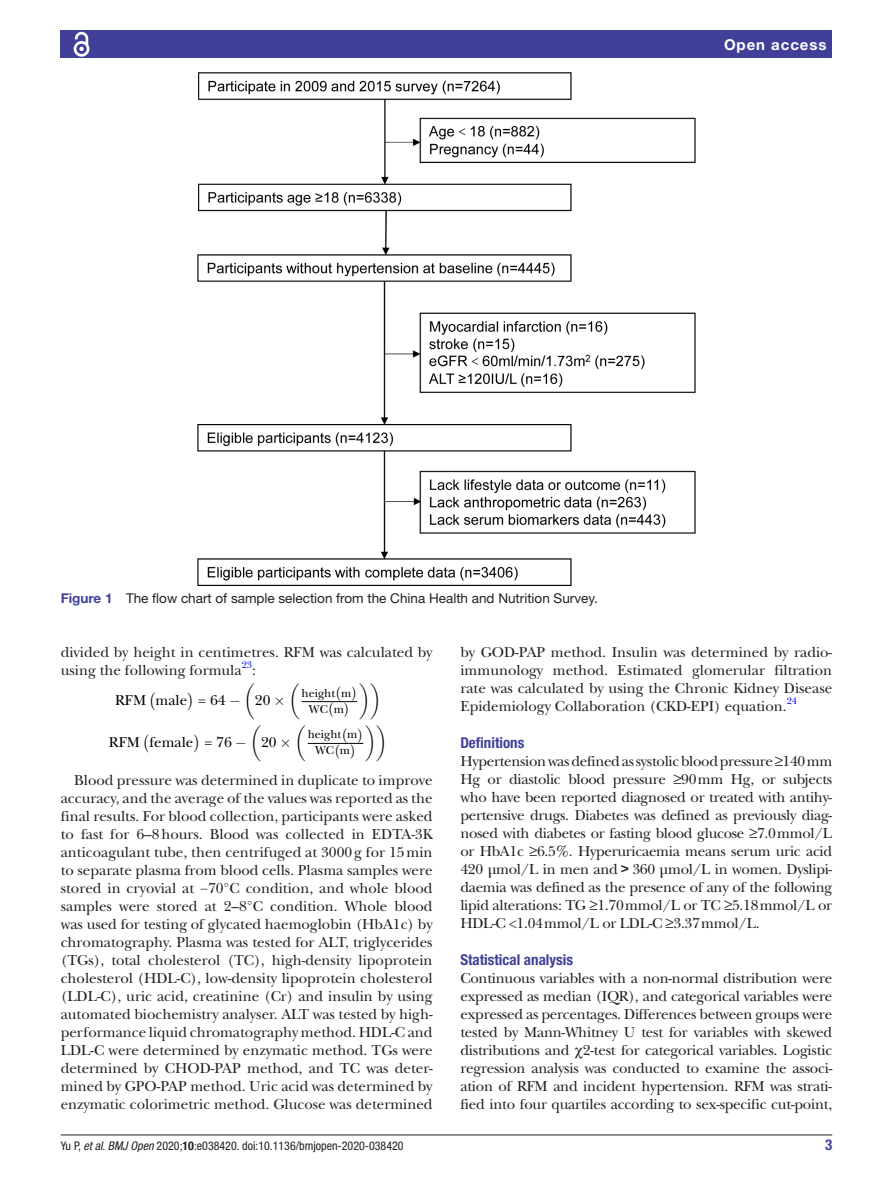
<style>
.page{position:relative;width:893px;height:1191px;background:#fff}
.page>*{position:absolute;margin:0;border:0;box-sizing:border-box;transform-origin:0 0}
.t1{font:15px/18px "New Baskerville";color:#231f20;text-align:justify}
.t2{font:700 condensed 15px "Helvetica Neue LT Std";color:#414099}
.t3{font:15px "New Baskerville";color:#000}
.t4{font:15px "CMEX10";color:#000}
.t5{font:700 15px "Helvetica Neue LT Std";letter-spacing:.065em;color:#fff}
.t6{font:13.5px "Helvetica Neue LT Std";color:#231f20}
.t7{font:condensed 12px "Helvetica Neue LT Std";color:#231f20}
.t8{font:12px "New Baskerville";color:#000}
.t9{font:12px "CMEX8";color:#000}
.t10{font:9.9px "New Baskerville";color:#00f}
.s1{font-weight:700;color:#414099}
.s2{font-family:"CMSY10"}
.s3{font-family:"Arial Unicode MS"}
.s4{font-style:italic}
.s5{font-weight:700}
</style>
<div class="page">
<hr style="left:61px;top:1134px;width:771px;height:1px;background:#231f20">
<div style="left:61px;top:31px;width:771px;height:27px;background:#414099"></div>
<svg style="left:73px;top:31px;width:17px;height:26px"></svg>
<hr style="left:302px;top:701px;width:55px;height:1px;background:#000">
<hr style="left:308px;top:743px;width:55px;height:1px;background:#000">
<img style="left:198px;top:73px;width:497px;height:512px">
<p class="t5" style="left:724px;top:35px;width:104px">Open access</p>
<p class="t6" style="left:61px;top:590px;width:539px"><span class="s1">Figure 1</span> The flow chart of sample selection from the China Health and Nutrition Survey.</p>
<p class="t1" style="left:61px;top:643px;width:373px">divided by height in centimetres. RFM was calculated by using the following formula</p>
<p class="t10" style="left:242px;top:659px;width:12px">23</p>
<p class="t1" style="left:252px;top:661px;width:5px">:</p>
<p class="t4" style="left:359px;top:670px;width:23px">))</p>
<p class="t3" style="left:115px;top:692px;width:33px">RFM</p>
<p class="t4" style="left:149px;top:679px;width:8px">(</p>
<p class="t3" style="left:156px;top:692px;width:33px">male</p>
<p class="t4" style="left:187px;top:679px;width:8px">)</p>
<p class="t3" style="left:198px;top:692px;width:44px">=64<span class="s2">−</span></p>
<p class="t4" style="left:244px;top:670px;width:12px">(</p>
<p class="t3" style="left:255px;top:692px;width:32px">20 <span class="s2">×</span></p>
<p class="t4" style="left:289px;top:670px;width:12px">(</p>
<p class="t8" style="left:302px;top:685px;width:35px">height</p>
<p class="t9" style="left:335px;top:676px;width:7px">(</p>
<p class="t8" style="left:341px;top:685px;width:12px">m</p>
<p class="t9" style="left:351px;top:676px;width:7px">)</p>
<p class="t8" style="left:309px;top:702px;width:20px">WC</p>
<p class="t9" style="left:328px;top:692px;width:7px">(</p>
<p class="t8" style="left:334px;top:702px;width:12px">m</p>
<p class="t9" style="left:344px;top:692px;width:7px">)</p>
<p class="t4" style="left:365px;top:712px;width:23px">))</p>
<p class="t1" style="left:61px;top:771px;width:373px;text-indent:14px">Blood pressure was determined in duplicate to improve accuracy, and the average of the values was reported as the final results. For blood collection, participants were asked to fast for 6–8hours. Blood was collected in EDTA-3K anticoagulant tube, then centrifuged at 3000g for 15min to separate plasma from blood cells. Plasma samples were stored in cryovial at −70°C condition, and whole blood samples were stored at 2–8°C condition. Whole blood was used for testing of glycated haemoglobin (HbA1c) by chromatography. Plasma was tested for ALT, triglycerides (TGs), total cholesterol (TC), high-density lipoprotein cholesterol (HDL-C), low-density lipoprotein cholesterol (LDL-C), uric acid, creatinine (Cr) and insulin by using automated biochemistry analyser. ALT was tested by high&shy;performance liquid chromatography method. HDL-C and LDL-C were determined by enzymatic method. TGs were determined by CHOD-PAP method, and TC was deter&shy;mined by GPO-PAP method. Uric acid was determined by enzymatic colorimetric method. Glucose was determined</p>
<p class="t3" style="left:109px;top:733px;width:33px">RFM</p>
<p class="t4" style="left:143px;top:721px;width:8px">(</p>
<p class="t3" style="left:149px;top:733px;width:45px">female</p>
<p class="t4" style="left:193px;top:721px;width:8px">)</p>
<p class="t3" style="left:204px;top:733px;width:44px">=76<span class="s2">−</span></p>
<p class="t4" style="left:250px;top:712px;width:12px">(</p>
<p class="t3" style="left:261px;top:733px;width:32px">20 <span class="s2">×</span></p>
<p class="t4" style="left:295px;top:712px;width:12px">(</p>
<p class="t8" style="left:308px;top:727px;width:35px">height</p>
<p class="t9" style="left:341px;top:717px;width:7px">(</p>
<p class="t8" style="left:347px;top:727px;width:12px">m</p>
<p class="t9" style="left:357px;top:717px;width:7px">)</p>
<p class="t8" style="left:315px;top:743px;width:20px">WC</p>
<p class="t9" style="left:334px;top:733px;width:7px">(</p>
<p class="t8" style="left:340px;top:743px;width:12px">m</p>
<p class="t9" style="left:350px;top:733px;width:7px">)</p>
<p class="t1" style="left:460px;top:643px;width:373px">by GOD-PAP method. Insulin was determined by radio&shy;immunology method. Estimated glomerular filtration rate was calculated by using the Chronic Kidney Disease Epidemiology Collaboration (CKD-EPI) equation.</p>
<p class="t10" style="left:787px;top:695px;width:12px">24</p>
<p class="t2" style="left:460px;top:733px;width:66px">Definitions</p>
<p class="t1" style="left:460px;top:752px;width:373px">Hypertension was defined as systolic blood pressure ≥140mm Hg or diastolic blood pressure ≥90mm Hg, or subjects who have been reported diagnosed or treated with antihy&shy;pertensive drugs. Diabetes was defined as previously diag&shy;nosed with diabetes or fasting blood glucose ≥7.0mmol/L or HbA1c ≥6.5%. Hyperuricaemia means serum uric acid 420 μmol/L in men and<span class="s3">＞</span>360 μmol/L in women. Dyslipi&shy;daemia was defined as the presence of any of the following lipid alterations: TG ≥1.70mmol/L or TC ≥5.18mmol/L or HDL-C &lt;1.04mmol/L or LDL-C ≥3.37mmol/L.</p>
<p class="t2" style="left:460px;top:951px;width:114px">Statistical analysis</p>
<p class="t1" style="left:460px;top:969px;width:373px">Continuous variables with a non-normal distribution were expressed as median (IQR), and categorical variables were expressed as percentages. Differences between groups were tested by Mann-Whitney U test for variables with skewed distributions and 2-test for categorical variables. Logistic regression analysis was conducted to examine the associ&shy;ation of RFM and incident hypertension. RFM was strati&shy;fied into four quartiles according to sex-specific cut-point,</p>
<p class="t7" style="left:61px;top:1138px;width:344px">Yu P, <span class="s4">et al</span>. <span class="s4">BMJ Open</span> 2020;<span class="s5">10</span>:e038420. doi:10.1136/bmjopen-2020-038420</p>
<p class="t2" style="left:825px;top:1135px;width:9px">3</p>
</div>
